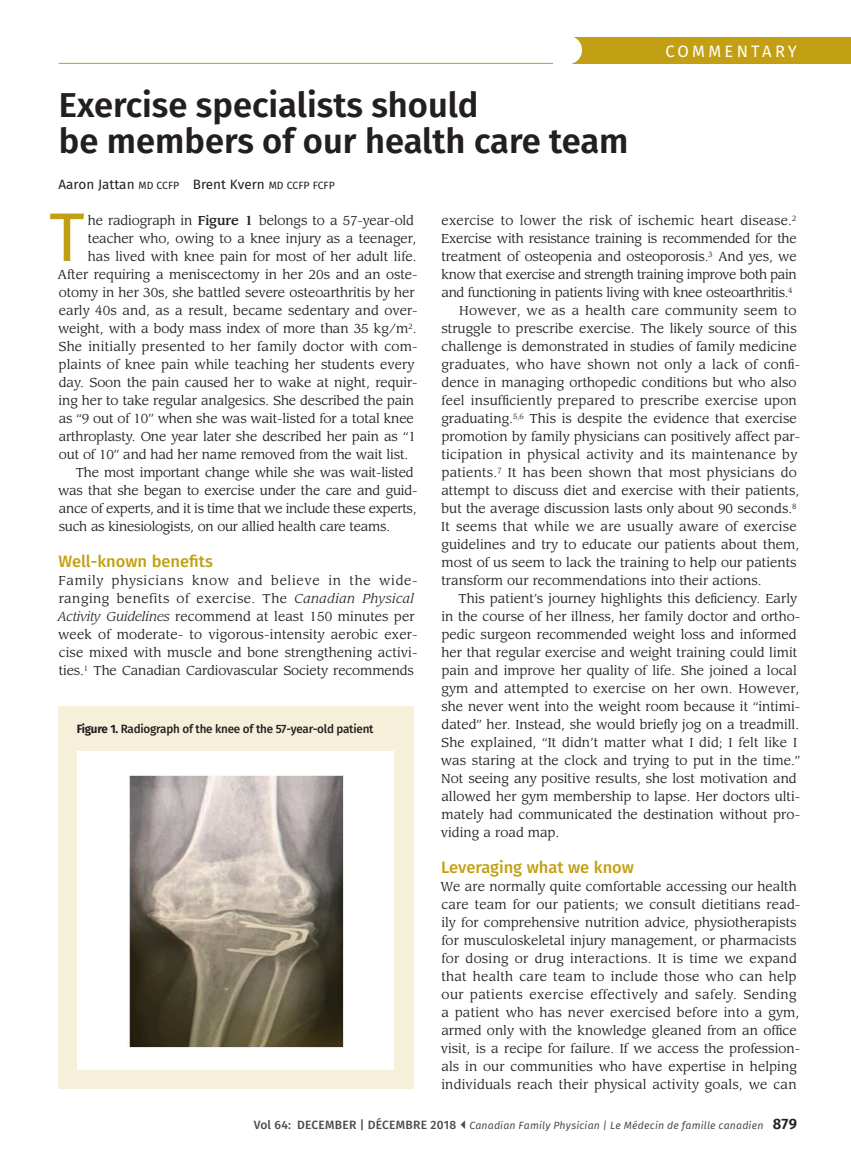
<style>
.page{position:relative;width:851px;height:1161px;background:#fff}
.page>*{position:absolute;margin:0;border:0;box-sizing:border-box;transform-origin:0 0}
.DropCap3{font:68.85px "Fira Sans";color:#c39f13}
.ArticleTitle{font:600 34.5px/36px "Fira Sans";color:#231f20}
.Level3Head{font:500 16.5px "Fira Sans";color:#c39f13}
.t1{font:16.5px "Fira Sans";letter-spacing:.2em;color:#fff}
.Byline{font:13.5px "Fira Sans";color:#231f20}
.ParagraphIndent{font:12.75px/18px "Leawood Std";color:#231f20}
.Paragraph{font:12.75px/18px "Leawood Std";letter-spacing:.005em;color:#231f20}
.DropCap3-2{font:12.75px "Leawood Std";letter-spacing:-.01em;color:#231f20}
.ParagraphIndent-2{font:12.75px/18px "Leawood Std";letter-spacing:-.02em;color:#231f20}
.DropCap3-3{font:12.75px "Leawood Std";letter-spacing:.015em;color:#231f20}
.t2{font:500 12px "Fira Sans";letter-spacing:-.015em;color:#231f20}
.t3{font:italic 10.5px "Fira Sans";letter-spacing:.015em;color:#4b4c4d}
.s1{font-size:10.5px}
.s2{font-weight:500}
.s3{font-style:italic}
.s4{font-weight:700}
.s5{font-weight:500;font-style:normal;font-size:12px}
.s6{font-weight:600;font-style:normal;font-size:15px;color:#231f20}
</style>
<div class="page">
<hr style="left:58px;top:63px;width:495px;height:1px;background:#c39f13">
<div style="left:572px;top:37px;width:278px;height:27px;background:#c39f13"></div>
<div style="left:554px;top:36px;width:28px;height:28px;background:#fff;border-radius:50%"></div>
<div style="left:58px;top:706px;width:355px;height:383px;background:#f6f0db"></div>
<div style="left:77px;top:751px;width:316px;height:319px;background:#fff"></div>
<img style="left:129px;top:775px;width:215px;height:272px">
<p class="t1" style="left:665px;top:39px;width:133px">COMMENTARY</p>
<p class="ArticleTitle" style="left:59px;top:85px;width:571px">Exercise specialists should<br>be members of our health care team</p>
<p class="Byline" style="left:59px;top:174px;width:278px">Aaron Jattan <span class="s1">MD CCFP</span> Brent Kvern <span class="s1">MD CCFP FCFP</span></p>
<p class="DropCap3" style="left:49px;top:185px;width:37px">T</p>
<p class="DropCap3-2" style="left:88px;top:213px;width:328px">he radiograph in <span class="s2">Figure 1</span> belongs to a 57-year-old</p>
<p class="Paragraph" style="left:441px;top:212px;width:357px;text-align:justify">exercise to lower the risk of ischemic heart disease.<sup>2<br></sup>Exercise with resistance training is recommended for the treatment of osteopenia and osteoporosis.<sup>3</sup> And yes, we know that exercise and strength training improve both pain and functioning in patients living with knee osteoarthritis.<sup>4</sup></p>
<p class="ParagraphIndent" style="left:441px;top:302px;width:360px;text-indent:18px">However, we as a health care community seem to struggle to prescribe exercise. The likely source of this challenge is demonstrated in studies of family medicine graduates, who have shown not only a lack of confi&shy;dence in managing orthopedic conditions but who also feel insufficiently prepared to prescribe exercise upon graduating.<sup>5,6</sup> This is despite the evidence that exercise promotion by family physicians can positively affect par&shy;ticipation in physical activity and its maintenance by patients.<sup>7</sup> It has been shown that most physicians do attempt to discuss diet and exercise with their patients, but the average discussion lasts only about 90 seconds.<sup>8<br></sup>It seems that while we are usually aware of exercise guidelines and try to educate our patients about them, most of us seem to lack the training to help our patients transform our recommendations into their actions.</p>
<p class="ParagraphIndent" style="left:441px;top:590px;width:361px;text-indent:18px">This patient’s journey highlights this deficiency. Early in the course of her illness, her family doctor and ortho&shy;pedic surgeon recommended weight loss and informed her that regular exercise and weight training could limit pain and improve her quality of life. She joined a local gym and attempted to exercise on her own. However, she never went into the weight room because it “intimi&shy;dated” her. Instead, she would briefly jog on a treadmill.<br>She explained, “It didn’t matter what I did; I felt like I was staring at the clock and trying to put in the time.” Not seeing any positive results, she lost motivation and allowed her gym membership to lapse. Her doctors ulti&shy;mately had communicated the destination without pro&shy;viding a road map.</p>
<p class="Level3Head" style="left:441px;top:854px;width:194px">Leveraging what we know</p>
<p class="Paragraph" style="left:440px;top:878px;width:361px">We are normally quite comfortable accessing our health care team for our patients; we consult dietitians read&shy;ily for comprehensive nutrition advice, physiotherapists for musculoskeletal injury management, or pharmacists for dosing or drug interactions. It is time we expand that health care team to include those who can help our patients exercise effectively and safely. Sending a patient who has never exercised before into a gym, armed only with the knowledge gleaned from an office visit, is a recipe for failure. If we access the profession&shy;als in our communities who have expertise in helping individuals reach their physical activity goals, we can</p>
<p class="DropCap3-2" style="left:88px;top:231px;width:330px">teacher who, owing to a knee injury as a teenager,</p>
<p class="DropCap3-2" style="left:88px;top:249px;width:330px">has lived with knee pain for most of her adult life.</p>
<p class="DropCap3-2" style="left:57px;top:267px;width:361px">After requiring a meniscectomy in her 20s and an oste-</p>
<p class="DropCap3-2" style="left:59px;top:285px;width:357px">otomy in her 30s, she battled severe osteoarthritis by her</p>
<p class="DropCap3-2" style="left:59px;top:303px;width:360px">early 40s and, as a result, became sedentary and over-</p>
<p class="DropCap3-2" style="left:58px;top:321px;width:360px">weight, with a body mass index of more than 35 kg/m<sup>2</sup>.</p>
<p class="DropCap3-3" style="left:59px;top:339px;width:360px">She initially presented to her family doctor with com-</p>
<p class="DropCap3-2" style="left:59px;top:357px;width:357px">plaints of knee pain while teaching her students every</p>
<p class="DropCap3-2" style="left:59px;top:375px;width:360px">day. Soon the pain caused her to wake at night, requir-</p>
<p class="DropCap3-2" style="left:59px;top:393px;width:357px">ing her to take regular analgesics. She described the pain</p>
<p class="DropCap3-2" style="left:59px;top:411px;width:357px">as “9 out of 10” when she was wait-listed for a total knee</p>
<p class="DropCap3-2" style="left:59px;top:429px;width:359px">arthroplasty. One year later she described her pain as “1</p>
<p class="DropCap3-2" style="left:59px;top:447px;width:351px">out of 10” and had her name removed from the wait list.</p>
<p class="ParagraphIndent-2" style="left:58px;top:464px;width:361px;text-indent:18px">The most important change while she was wait-listed was that she began to exercise under the care and guid&shy;ance of experts, and it is time that we include these experts, such as kinesiologists, on our allied health care teams.</p>
<p class="Level3Head" style="left:58px;top:548px;width:156px">Well-known benefits</p>
<p class="Paragraph" style="left:58px;top:572px;width:361px">Family physicians know and believe in the wide&shy;ranging benefits of exercise. The <span class="s3">Canadian Physical Activity Guidelines</span> recommend at least 150 minutes per week of moderate- to vigorous-intensity aerobic exer&shy;cise mixed with muscle and bone strengthening activi&shy;ties.<sup>1</sup> The Canadian Cardiovascular Society recommends</p>
<p class="t2" style="left:77px;top:719px;width:298px"><span class="s4">Figure 1.</span> Radiograph of the knee of the 57-year-old patient</p>
<p class="t3" style="left:254px;top:1117px;width:544px"><span class="s5">Vol 64: DECEMBER | DÉCEMBRE 2018</span> Canadian Family Physician | Le Médecin de famille canadien <span class="s6">879</span></p>
</div>
